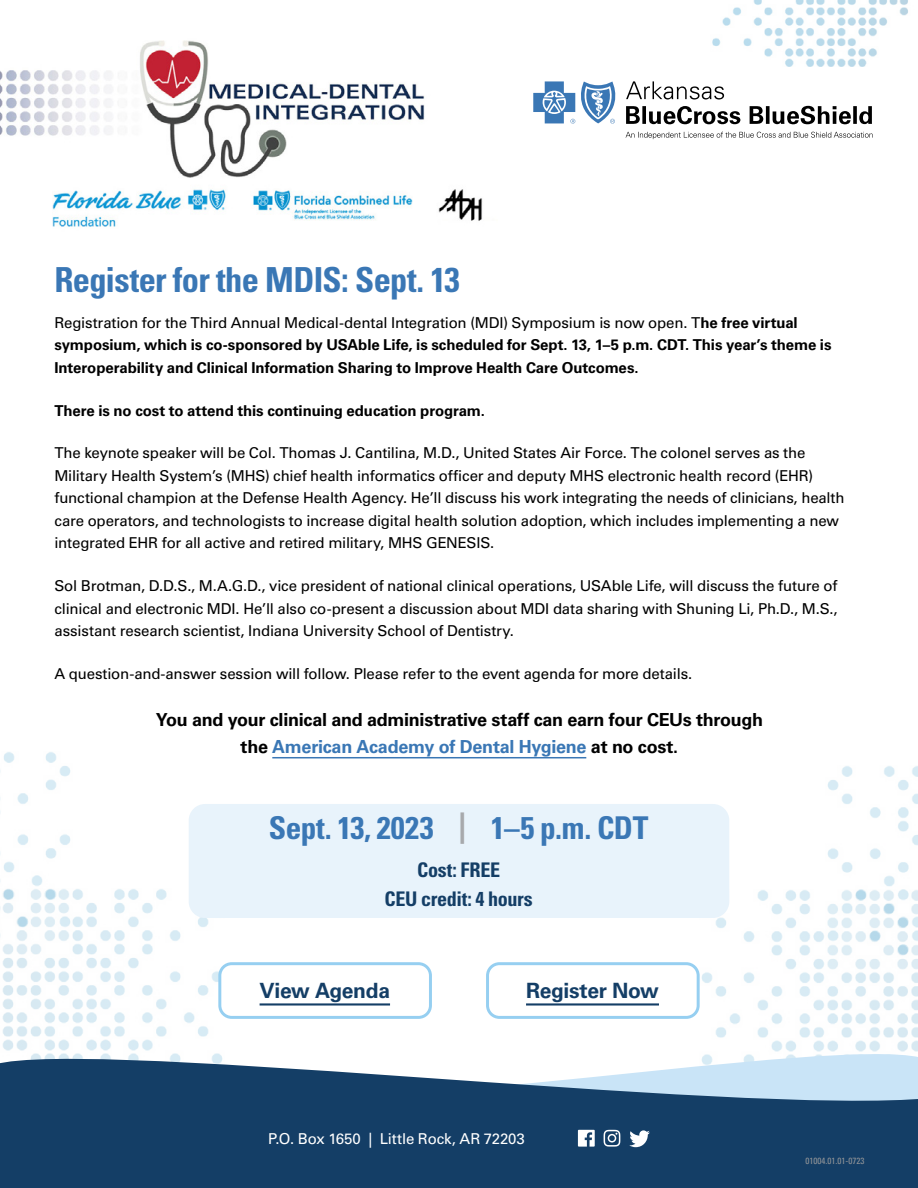
<style>
.page{position:relative;width:918px;height:1188px;background:#fff}
.page>*{position:absolute;margin:0;border:0;box-sizing:border-box;transform-origin:0 0}
.t1{font:700 condensed 34.5px "Univers LT Std";letter-spacing:-.02em;color:#3a77b5}
.t2{font:700 condensed 31.35px "Univers LT Std";letter-spacing:-.01em;color:#3a77b5}
.t3{font:700 21px "Univers LT Std";letter-spacing:-.015em;color:#143e66}
.t4{font:700 condensed 20.1px "Univers LT Std";letter-spacing:-.015em;color:#143e66}
.t5{font:700 18px/27px "Univers LT Std";letter-spacing:-.015em;color:#000;text-align:center}
.t6{font:15px/22.5px "Univers LT Std";letter-spacing:-.015em;color:#000}
.t7{font:700 15px/22.5px "Univers LT Std";letter-spacing:-.005em;color:#000}
.t8{font:15px "Univers LT Std";letter-spacing:-.01em;color:#fff}
.t9{font:condensed 9px "Univers LT Std";color:#939598}
.s1{font-weight:400}
.s2{color:#3a77b5}
.s3{color:#a7a9ac}
</style>
<div class="page">
<svg style="left:533px;top:81px;width:339px;height:43px"></svg>
<svg style="left:626px;top:132px;width:247px;height:7px"></svg>
<img style="left:0;top:40px;width:483px;height:187px">
<img style="left:701px;top:890px;width:217px;height:134px">
<img style="left:826px;top:766px;width:92px;height:202px">
<img style="left:2px;top:889px;width:223px;height:143px">
<img style="left:0;top:752px;width:73px;height:203px">
<img style="left:712px;top:0;width:196px;height:67px">
<svg style="left:0;top:1032px;width:918px;height:156px;fill:#143e66"></svg>
<hr style="left:272px;top:757px;width:314px;height:1px;background:#3a77b5">
<div style="left:189px;top:804px;width:540px;height:114px;background:#e8f3fb;border-radius:16px"></div>
<div style="left:220px;top:964px;width:210px;height:53px;background:#fff;border-radius:12px"></div>
<hr style="left:260px;top:1003px;width:130px;height:3px;background:#143e66">
<div style="left:218px;top:962px;width:214px;height:57px;border:3px solid #96cff1;border-radius:12px"></div>
<hr style="left:526px;top:1003px;width:133px;height:3px;background:#143e66">
<div style="left:486px;top:962px;width:214px;height:57px;border:3px solid #96cff1;border-radius:12px"></div>
<svg style="left:578px;top:1130px;width:17px;height:17px"></svg>
<svg style="left:604px;top:1130px;width:16px;height:17px"></svg>
<svg style="left:629px;top:1130px;width:21px;height:17px"></svg>
<p class="t1" style="left:54px;top:259px;width:407px">Register for the MDIS: Sept. 13</p>
<p class="t7" style="left:54px;top:311px;width:779px"><span class="s1">Registration for the Third Annual Medical-dental Integration (MDI) Symposium is now open. T</span>he free virtual symposium, which is co-sponsored by USAble Life, is scheduled for Sept. 13, 1–5 p.m. CDT. This year’s theme is<br>Interoperability and Clinical Information Sharing to Improve Health Care Outcomes.</p>
<p class="t7" style="left:54px;top:399px;width:432px">There is no cost to attend this continuing education program.</p>
<p class="t6" style="left:54px;top:442px;width:792px">The keynote speaker will be Col. Thomas J. Cantilina, M.D., United States Air Force. The colonel serves as the Military Health System’s (MHS) chief health informatics officer and deputy MHS electronic health record (EHR) functional champion at the Defense Health Agency. He’ll discuss his work integrating the needs of clinicians, health care operators, and technologists to increase digital health solution adoption, which includes implementing a new integrated EHR for all active and retired military, MHS GENESIS.</p>
<p class="t6" style="left:54px;top:575px;width:785px;text-align:justify">Sol Brotman, D.D.S., M.A.G.D., vice president of national clinical operations, USAble Life, will discuss the future of clinical and electronic MDI. He’ll also co-present a discussion about MDI data sharing with Shuning Li, Ph.D., M.S., assistant research scientist, Indiana University School of Dentistry.</p>
<p class="t6" style="left:54px;top:662px;width:639px">A question-and-answer session will follow. Please refer to the event agenda for more details.</p>
<p class="t5" style="left:156px;top:706px;width:609px">You and your clinical and administrative staff can earn four CEUs through the <span class="s2">American Academy of Dental Hygiene</span> at no cost.</p>
<p class="t2" style="left:269px;top:809px;width:381px">Sept. 13, 2023 <span class="s3">|</span> 1–5 p.m. CDT</p>
<p class="t4" style="left:417px;top:858px;width:85px">Cost: FREE</p>
<p class="t4" style="left:384px;top:886px;width:150px">CEU credit: 4 hours</p>
<p class="t3" style="left:260px;top:978px;width:132px">View Agenda</p>
<p class="t3" style="left:526px;top:978px;width:134px">Register Now</p>
<p class="t8" style="left:268px;top:1129px;width:258px">P.O. Box 1650 | Little Rock, AR 72203</p>
<p class="t9" style="left:806px;top:1155px;width:60px">01004.01.01-0723</p>
</div>
